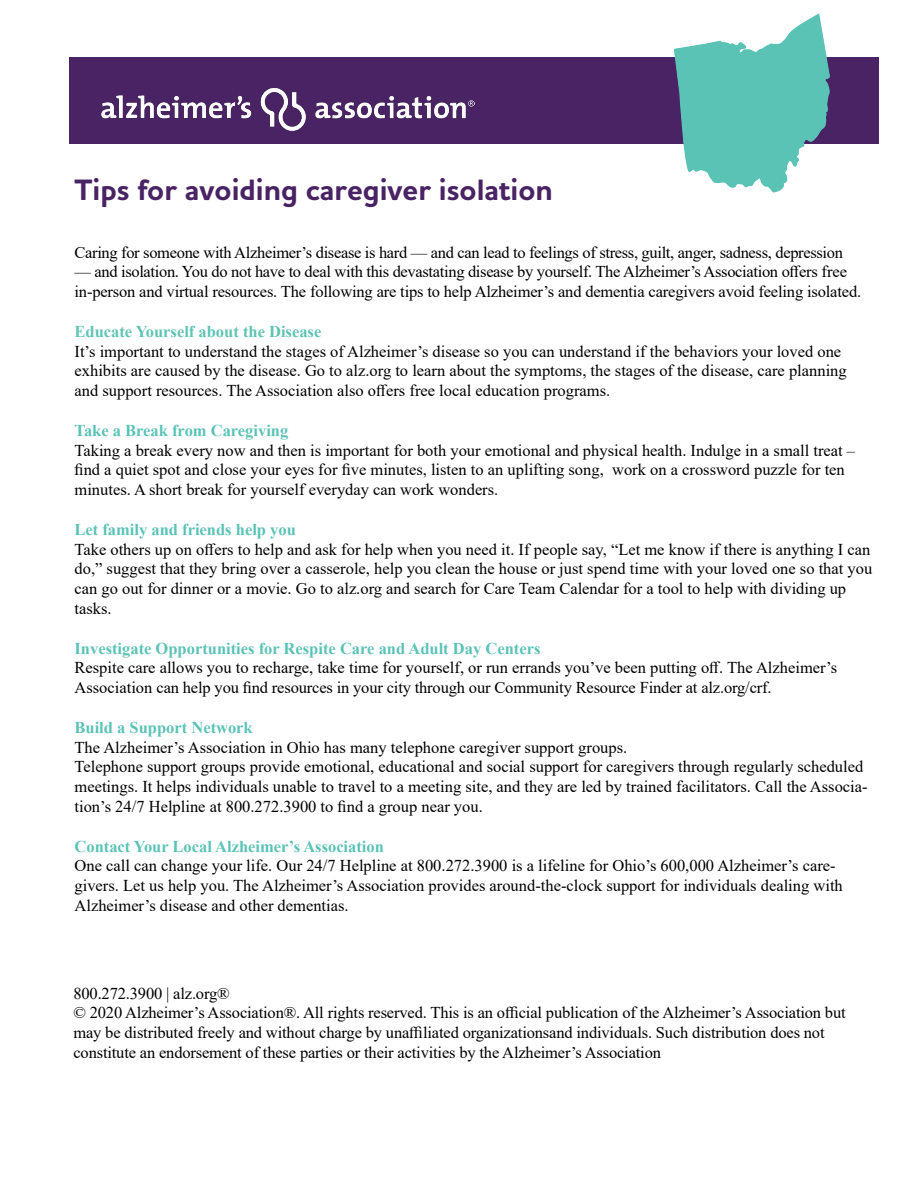
<style>
.page{position:relative;width:918px;height:1188px;background:#fff}
.page>*{position:absolute;margin:0;border:0;box-sizing:border-box;transform-origin:0 0}
.t1{font:700 30px "Houschka Alt Pro";color:#492364}
.t2{font:16.5px/19.8px "Times New Roman";color:#000}
.t3{font:700 16.5px "Times New Roman";color:#5ac3b6}
.t4{font:16.5px "Times New Roman";letter-spacing:-.02em;color:#000}
.t5{font:700 16.5px "Times New Roman";color:#5ec4b4}
</style>
<div class="page">
<div style="left:69px;top:58px;width:810px;height:86px;background:#492364"></div>
<svg style="left:674px;top:14px;width:156px;height:178px"></svg>
<img style="left:102px;top:88px;width:372px;height:43px">
<h1 class="t1" style="left:75px;top:178px;width:480px">Tips for avoiding caregiver isolation</h1>
<p class="t4" style="left:75px;top:241px;width:770px">Caring for someone with Alzheimer’s disease is hard — and can lead to feelings of stress, guilt, anger, sadness, depression</p>
<p class="t2" style="left:75px;top:262px;width:788px">— and isolation. You do not have to deal with this devastating disease by yourself. The Alzheimer’s Association offers free in-person and virtual resources. The following are tips to help Alzheimer’s and dementia caregivers avoid feeling isolated.</p>
<p class="t5" style="left:75px;top:326px;width:248px">Educate Yourself about the Disease</p>
<p class="t2" style="left:75px;top:341px;width:774px">It’s important to understand the stages of Alzheimer’s disease so you can understand if the behaviors your loved one exhibits are caused by the disease. Go to alz.org to learn about the symptoms, the stages of the disease, care planning and support resources. The Association also offers free local education programs.</p>
<p class="t3" style="left:75px;top:425px;width:215px">Take a Break from Caregiving</p>
<p class="t2" style="left:75px;top:440px;width:782px">Taking a break every now and then is important for both your emotional and physical health. Indulge in a small treat – find a quiet spot and close your eyes for five minutes, listen to an uplifting song, work on a crossword puzzle for ten minutes. A short break for yourself everyday can work wonders.</p>
<p class="t3" style="left:75px;top:524px;width:223px">Let family and friends help you</p>
<p class="t2" style="left:75px;top:539px;width:799px">Take others up on offers to help and ask for help when you need it. If people say, “Let me know if there is anything I can do,” suggest that they bring over a casserole, help you clean the house or just spend time with your loved one so that you can go out for dinner or a movie. Go to alz.org and search for Care Team Calendar for a tool to help with dividing up tasks.</p>
<p class="t3" style="left:75px;top:643px;width:467px">Investigate Opportunities for Respite Care and Adult Day Centers</p>
<p class="t2" style="left:75px;top:658px;width:764px">Respite care allows you to recharge, take time for yourself, or run errands you’ve been putting off. The Alzheimer’s<br>Association can help you find resources in your city through our Community Resource Finder at alz.org/crf.</p>
<p class="t3" style="left:75px;top:722px;width:180px">Build a Support Network</p>
<p class="t2" style="left:75px;top:737px;width:795px">The Alzheimer’s Association in Ohio has many telephone caregiver support groups.<br>Telephone support groups provide emotional, educational and social support for caregivers through regularly scheduled meetings. It helps individuals unable to travel to a meeting site, and they are led by trained facilitators. Call the Associa&shy;tion’s 24/7 Helpline at 800.272.3900 to find a group near you.</p>
<p class="t3" style="left:75px;top:841px;width:311px">Contact Your Local Alzheimer’s Association</p>
<p class="t2" style="left:75px;top:856px;width:770px">One call can change your life. Our 24/7 Helpline at 800.272.3900 is a lifeline for Ohio’s 600,000 Alzheimer’s care&shy;givers. Let us help you. The Alzheimer’s Association provides around-the-clock support for individuals dealing with<br>Alzheimer’s disease and other dementias.</p>
<p class="t2" style="left:73px;top:985px;width:774px">800.272.3900 | alz.org®<br>© 2020 Alzheimer’s Association®. All rights reserved. This is an official publication of the Alzheimer’s Association but may be distributed freely and without charge by unaffiliated organizationsand individuals. Such distribution does not constitute an endorsement of these parties or their activities by the Alzheimer’s Association</p>
</div>
